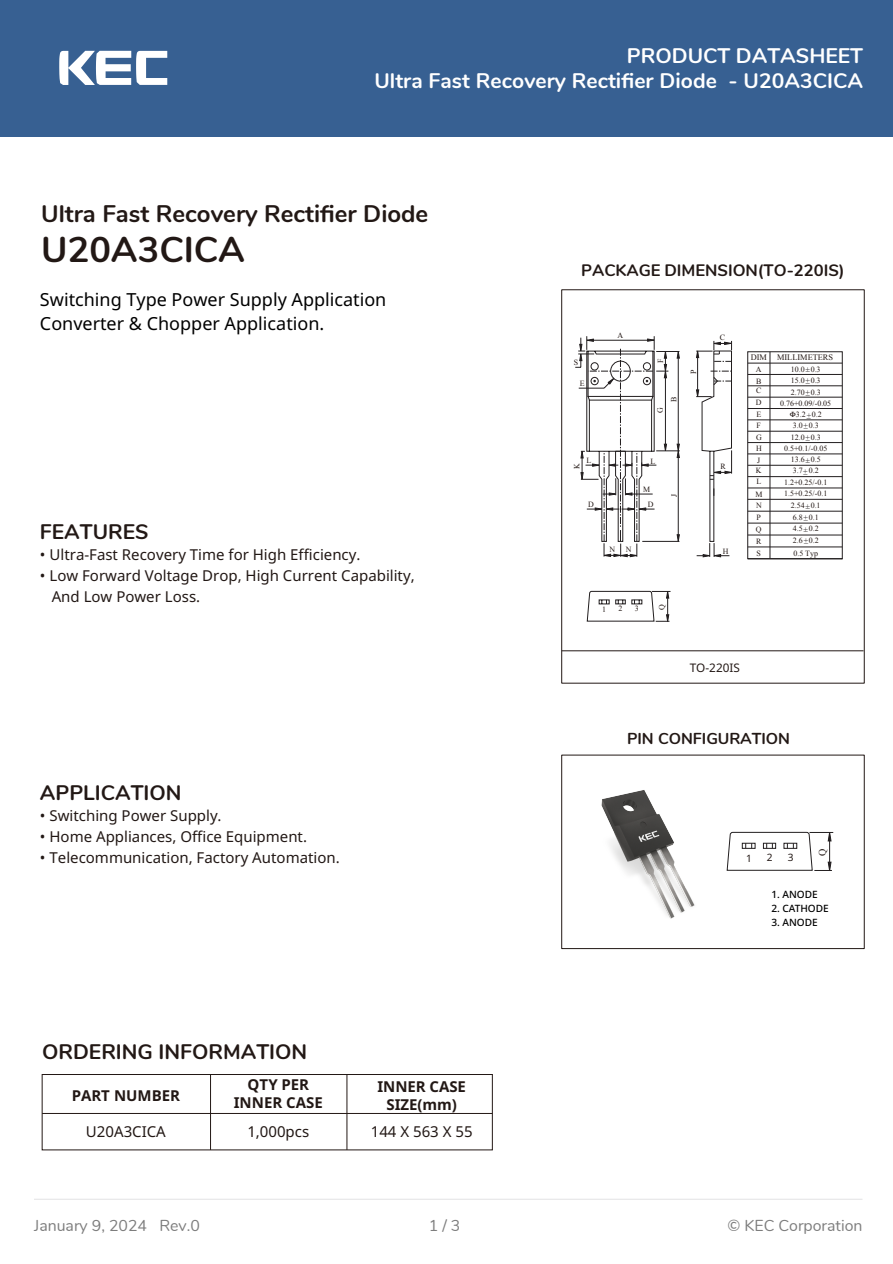
<style>
.page{position:relative;width:893px;height:1264px;background:#fff}
.page>*{position:absolute;margin:0;border:0;box-sizing:border-box;transform-origin:0 0}
.t1{font:700 36px "Nunito";color:#221815}
.t2{font:700 24px "Nunito";color:#221815}
.t3{font:700 21px/25.2px "Nunito";letter-spacing:.005em;color:#fff;text-align:right}
.t4{font:700 21px "Nunito";color:#221815}
.t5{font:18px/24.2px "Noto Sans";color:#000}
.t6{font:700 16.5px "Nunito";color:#221815}
.t7{font:15.9px "Nunito";color:#7d7d7d}
.t8{font:700 15.9px "Nunito";color:#221815}
.t9{font:15px/21px "Noto Sans";color:#221815}
.t10{font:700 15px/18px "Noto Sans";color:#221815;text-align:center}
.t11{font:11.7px "Noto Sans";color:#231815}
.t12{font:500 10.05px "Noto Sans";color:#000}
.t13{font:10.05px "Noto Sans";color:#231815}
.t14{font:10.05px "Times New Roman";color:#231815}
.t15{font:8.4px "Times New Roman";color:#231815}
.t16{font:7.95px/11.9px "Times New Roman";color:#231815}
.t17{font:7.95px "Times New Roman";color:#221e1f}
</style>
<div class="page">
<hr style="left:34px;top:1198px;width:828px;height:1px;background:#e6e6e7">
<div style="left:0;top:0;width:892px;height:136px;background:#376092"></div>
<svg style="left:59px;top:51px;width:108px;height:34px"></svg>
<div style="left:42px;top:1073px;width:450px;height:76px;border:1px solid #231815"></div>
<hr style="left:42px;top:1112px;width:450px;height:1px;background:#231815">
<hr style="left:346px;top:1074px;width:1px;height:75px;background:#231815">
<hr style="left:210px;top:1074px;width:1px;height:75px;background:#231815">
<hr style="left:561px;top:650px;width:302px;height:1px;background:#231815">
<hr style="left:747px;top:499px;width:95px;height:1px;background:#221e1f">
<hr style="left:747px;top:487px;width:95px;height:1px;background:#221e1f">
<hr style="left:747px;top:476px;width:95px;height:1px;background:#221e1f">
<hr style="left:747px;top:465px;width:95px;height:1px;background:#221e1f">
<hr style="left:747px;top:453px;width:95px;height:1px;background:#221e1f">
<hr style="left:747px;top:442px;width:95px;height:1px;background:#221e1f">
<hr style="left:747px;top:431px;width:95px;height:1px;background:#221e1f">
<hr style="left:747px;top:419px;width:95px;height:1px;background:#221e1f">
<hr style="left:747px;top:408px;width:95px;height:1px;background:#221e1f">
<hr style="left:747px;top:397px;width:95px;height:1px;background:#221e1f">
<hr style="left:747px;top:385px;width:95px;height:1px;background:#221e1f">
<hr style="left:747px;top:374px;width:95px;height:1px;background:#221e1f">
<hr style="left:747px;top:363px;width:95px;height:1px;background:#221e1f">
<hr style="left:769px;top:386px;width:1px;height:172px;background:#221e1f">
<hr style="left:747px;top:511px;width:95px;height:1px;background:#221e1f">
<hr style="left:747px;top:522px;width:95px;height:1px;background:#221e1f">
<hr style="left:747px;top:534px;width:95px;height:1px;background:#221e1f">
<hr style="left:747px;top:546px;width:95px;height:1px;background:#221e1f">
<hr style="left:769px;top:351px;width:1px;height:35px;background:#221e1f">
<div style="left:747px;top:351px;width:95px;height:208px;border:1px solid #221e1f"></div>
<svg style="left:575px;top:336px;width:158px;height:286px"></svg>
<svg style="left:753px;top:831px;width:80px;height:40px"></svg>
<img style="left:561px;top:754px;width:192px;height:196px">
<h3 class="t3" style="left:374px;top:42px;width:490px">PRODUCT DATASHEET<br>Ultra Fast Recovery Rectifier Diode - U20A3CICA</h3>
<h2 class="t2" style="left:41px;top:196px;width:388px">Ultra Fast Recovery Rectifier Diode</h2>
<h1 class="t1" style="left:41px;top:222px;width:205px">U20A3CICA</h1>
<p class="t5" style="left:40px;top:287px;width:348px">Switching Type Power Supply Application<br>Converter &amp; Chopper Application.</p>
<h3 class="t4" style="left:40px;top:516px;width:110px">FEATURES</h3>
<p class="t9" style="left:40px;top:544px;width:322px">• Ultra-Fast Recovery Time for High Efficiency.</p>
<p class="t9" style="left:52px;top:565px;width:364px;text-indent:-12px">• Low Forward Voltage Drop, High Current Capability,<br>And Low Power Loss.</p>
<h3 class="t4" style="left:40px;top:776px;width:143px">APPLICATION</h3>
<p class="t9" style="left:40px;top:805px;width:183px">• Switching Power Supply.</p>
<p class="t9" style="left:40px;top:826px;width:268px">• Home Appliances, Office Equipment.</p>
<p class="t9" style="left:40px;top:847px;width:301px">• Telecommunication, Factory Automation.</p>
<h3 class="t4" style="left:42px;top:1035px;width:266px">ORDERING INFORMATION</h3>
<p class="t10" style="left:72px;top:1086px;width:110px">PART NUMBER</p>
<p class="t10" style="left:234px;top:1075px;width:90px">QTY PER<br>INNER CASE</p>
<p class="t10" style="left:377px;top:1077px;width:90px">INNER CASE<br>SIZE(mm)</p>
<p class="t9" style="left:86px;top:1121px;width:81px">U20A3CICA</p>
<p class="t9" style="left:247px;top:1121px;width:63px">1,000pcs</p>
<p class="t9" style="left:371px;top:1121px;width:103px">144 X 563 X 55</p>
<p class="t6" style="left:581px;top:258px;width:265px">PACKAGE DIMENSION(TO-220IS)</p>
<p class="t16" style="left:617px;top:329px;width:7px">A</p>
<p class="t16" style="left:720px;top:331px;width:7px">C</p>
<p class="t16" style="left:573px;top:356px;width:6px">S</p>
<p class="t16" style="left:579px;top:377px;width:6px">E</p>
<p class="t16" style="left:654px;top:363px;width:6px;rotate:-90deg">F</p>
<p class="t16" style="left:654px;top:413px;width:7px;rotate:-90deg">G</p>
<p class="t16" style="left:667px;top:402px;width:7px;rotate:-90deg">B</p>
<p class="t16" style="left:687px;top:374px;width:6px;rotate:-90deg">P</p>
<p class="t16" style="left:586px;top:454px;width:6px">L</p>
<p class="t16" style="left:650px;top:455px;width:6px">L</p>
<p class="t16" style="left:571px;top:469px;width:7px;rotate:-90deg">K</p>
<p class="t16" style="left:720px;top:460px;width:7px">R</p>
<p class="t16" style="left:588px;top:498px;width:7px">D</p>
<p class="t16" style="left:643px;top:483px;width:9px">M</p>
<p class="t16" style="left:647px;top:498px;width:7px">D</p>
<p class="t16" style="left:668px;top:497px;width:5px;rotate:-90deg">J</p>
<p class="t15" style="left:750px;top:351px;width:84px">DIM MILLIMETERS</p>
<p class="t16" style="left:790px;top:363px;width:31px">10.0 0.3</p>
<p class="t16" style="left:756px;top:363px;width:7px">A<br>B</p>
<p class="t16" style="left:756px;top:385px;width:7px;text-align:justify">C D E</p>
<p class="t16" style="left:756px;top:418px;width:7px;line-height:12.6px">F<br>G</p>
<p class="t16" style="left:756px;top:442px;width:7px">H</p>
<p class="t16" style="left:784px;top:442px;width:45px">0.5+0.1/-0.05</p>
<p class="t16" style="left:784px;top:476px;width:45px;line-height:11.2px">1.2+0.25/-0.1<br>1.5+0.25/-0.1</p>
<p class="t17" style="left:805px;top:363px;width:6px">+_</p>
<p class="t16" style="left:790px;top:374px;width:31px">15.0 0.3</p>
<p class="t17" style="left:805px;top:374px;width:6px">+_</p>
<p class="t16" style="left:792px;top:419px;width:27px">3.0 0.3</p>
<p class="t16" style="left:790px;top:386px;width:31px">2.70 0.3</p>
<p class="t17" style="left:805px;top:386px;width:6px">+_</p>
<p class="t16" style="left:790px;top:431px;width:31px">12.0 0.3</p>
<p class="t16" style="left:780px;top:397px;width:53px">0.76+0.09/-0.05</p>
<p class="t16" style="left:795px;top:408px;width:27px">3.2 0.2</p>
<p class="t17" style="left:806px;top:409px;width:6px">+_</p>
<p class="t17" style="left:803px;top:419px;width:6px">+_</p>
<p class="t17" style="left:805px;top:431px;width:6px">+_</p>
<p class="t16" style="left:790px;top:453px;width:31px">13.6 0.5</p>
<p class="t16" style="left:756px;top:455px;width:7px;line-height:10.1px">J<br>K</p>
<p class="t16" style="left:755px;top:475px;width:9px;line-height:12.8px">L<br>M</p>
<p class="t16" style="left:755px;top:499px;width:7px;text-align:justify">N P Q R</p>
<p class="t17" style="left:805px;top:454px;width:6px">+_</p>
<p class="t16" style="left:792px;top:464px;width:27px">3.7 0.2</p>
<p class="t17" style="left:803px;top:465px;width:6px">+_</p>
<p class="t16" style="left:790px;top:499px;width:31px">2.54 0.1</p>
<p class="t17" style="left:805px;top:500px;width:6px">+_</p>
<p class="t16" style="left:792px;top:534px;width:27px">2.6 0.2</p>
<p class="t16" style="left:792px;top:511px;width:27px">6.8 0.1</p>
<p class="t17" style="left:803px;top:511px;width:6px">+_</p>
<p class="t16" style="left:792px;top:522px;width:27px">4.5 0.2</p>
<p class="t17" style="left:803px;top:523px;width:6px">+_</p>
<p class="t17" style="left:803px;top:534px;width:6px">+_</p>
<p class="t16" style="left:609px;top:543px;width:7px">N</p>
<p class="t16" style="left:625px;top:543px;width:7px">N</p>
<p class="t16" style="left:722px;top:545px;width:7px">H</p>
<p class="t16" style="left:756px;top:547px;width:6px">S</p>
<p class="t16" style="left:793px;top:547px;width:26px">0.5 Typ</p>
<p class="t16" style="left:602px;top:603px;width:5px">1</p>
<p class="t16" style="left:618px;top:602px;width:5px">2</p>
<p class="t16" style="left:634px;top:602px;width:5px">3</p>
<p class="t16" style="left:656px;top:610px;width:7px;rotate:-90deg">Q</p>
<p class="t11" style="left:689px;top:659px;width:52px">TO-220IS</p>
<p class="t8" style="left:627px;top:726px;width:164px">PIN CONFIGURATION</p>
<p class="t14" style="left:815px;top:856px;width:9px;rotate:-90deg">Q</p>
<p class="t13" style="left:746px;top:850px;width:7px">1</p>
<p class="t13" style="left:766px;top:850px;width:7px">2</p>
<p class="t13" style="left:787px;top:850px;width:7px">3</p>
<p class="t12" style="left:771px;top:887px;width:48px">1. ANODE</p>
<p class="t12" style="left:771px;top:901px;width:59px">2. CATHODE</p>
<p class="t12" style="left:771px;top:914px;width:48px">3. ANODE</p>
<p class="t7" style="left:34px;top:1213px;width:167px">January 9, 2024 Rev.0</p>
<p class="t7" style="left:428px;top:1213px;width:33px">1 / 3</p>
<p class="t7" style="left:727px;top:1213px;width:136px">© KEC Corporation</p>
</div>
